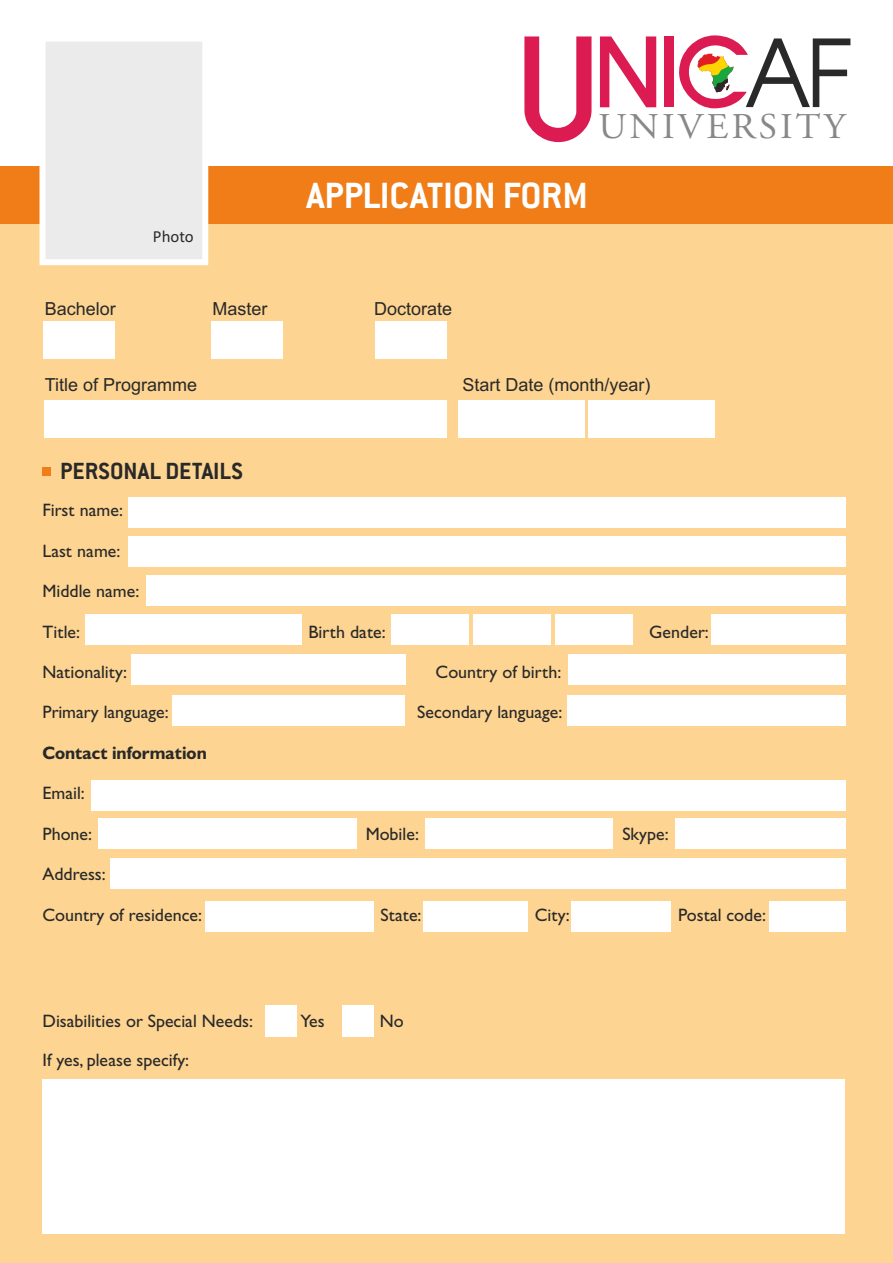
<style>
.page{position:relative;width:893px;height:1263px;background:#fff}
.page>*{position:absolute;margin:0;border:0;box-sizing:border-box;transform-origin:0 0}
.t1{font:700 105px "AG Front";color:#db1b51}
.t2{font:700 40.05px "Conduit ITC Hel";letter-spacing:-.005em;color:#fff}
.t3{font:36.15px "CF Garamond";letter-spacing:.085em;color:#888;scale:1.04 1}
.t4{font:700 25.65px "Conduit ITC Hel";color:#292929}
.t5{font:18px "Gill Sans Hel";color:#292929}
.t6{font:18px "Arial";color:#292929}
.t7{font:700 18px "Gill Sans Hel";color:#292929}
.t8{font:16.8px "Calibri";color:#292929}
.s1{font-size:153.45px}
.s2{font-family:"AG Front Normal";font-weight:400;color:#292929}
</style>
<div class="page">
<div style="left:0;top:168px;width:893px;height:1095px;background:#fdd491"></div>
<div style="left:0;top:166px;width:893px;height:58px;background:#f07d18"></div>
<div style="left:44px;top:321px;width:71px;height:38px;background:#fff"></div>
<div style="left:44px;top:400px;width:402px;height:38px;background:#fff"></div>
<div style="left:458px;top:400px;width:126px;height:38px;background:#fff"></div>
<div style="left:85px;top:614px;width:216px;height:30px;background:#fff"></div>
<div style="left:132px;top:654px;width:274px;height:31px;background:#fff"></div>
<div style="left:173px;top:695px;width:232px;height:30px;background:#fff"></div>
<div style="left:98px;top:818px;width:259px;height:31px;background:#fff"></div>
<div style="left:110px;top:858px;width:735px;height:30px;background:#fff"></div>
<svg style="left:39px;top:42px;width:170px;height:224px;background:#edecec"></svg>
<svg style="left:697px;top:53px;width:37px;height:40px"></svg>
<div style="left:212px;top:321px;width:71px;height:38px;background:#fff"></div>
<div style="left:375px;top:321px;width:72px;height:38px;background:#fff"></div>
<div style="left:391px;top:614px;width:78px;height:30px;background:#fff"></div>
<div style="left:473px;top:614px;width:78px;height:30px;background:#fff"></div>
<div style="left:556px;top:614px;width:77px;height:30px;background:#fff"></div>
<div style="left:711px;top:614px;width:134px;height:30px;background:#fff"></div>
<div style="left:568px;top:654px;width:277px;height:31px;background:#fff"></div>
<div style="left:567px;top:695px;width:278px;height:30px;background:#fff"></div>
<div style="left:425px;top:818px;width:187px;height:31px;background:#fff"></div>
<div style="left:675px;top:818px;width:170px;height:31px;background:#fff"></div>
<div style="left:205px;top:902px;width:168px;height:30px;background:#fff"></div>
<div style="left:424px;top:902px;width:104px;height:30px;background:#fff"></div>
<div style="left:571px;top:902px;width:100px;height:30px;background:#fff"></div>
<div style="left:769px;top:902px;width:76px;height:30px;background:#fff"></div>
<div style="left:265px;top:1005px;width:31px;height:31px;background:#fff"></div>
<div style="left:43px;top:1079px;width:802px;height:155px;background:#fff"></div>
<div style="left:343px;top:1005px;width:31px;height:31px;background:#fff"></div>
<div style="left:588px;top:400px;width:127px;height:38px;background:#fff"></div>
<div style="left:128px;top:497px;width:717px;height:30px;background:#fff"></div>
<div style="left:128px;top:536px;width:717px;height:31px;background:#fff"></div>
<div style="left:146px;top:575px;width:699px;height:31px;background:#fff"></div>
<div style="left:91px;top:780px;width:754px;height:30px;background:#fff"></div>
<div style="left:43px;top:467px;width:8px;height:9px;background:#f07d18"></div>
<h1 class="t1" style="left:512px;top:35px;width:340px"><span class="s1">U</span>NIC<span class="s2">AF</span></h1>
<h3 class="t3" style="left:598px;top:109px;width:239px">UNIVERSITY</h3>
<p class="t8" style="left:153px;top:229px;width:42px">Photo</p>
<h2 class="t2" style="left:306px;top:178px;width:283px">APPLICATION FORM</h2>
<p class="t6" style="left:45px;top:301px;width:73px">Bachelor</p>
<p class="t6" style="left:212px;top:301px;width:57px">Master</p>
<p class="t6" style="left:374px;top:301px;width:80px">Doctorate</p>
<p class="t6" style="left:45px;top:378px;width:154px">Title of Programme</p>
<p class="t6" style="left:462px;top:378px;width:190px">Start Date (month/year)</p>
<h3 class="t4" style="left:60px;top:460px;width:184px">PERSONAL DETAILS</h3>
<p class="t5" style="left:43px;top:502px;width:82px">First name:</p>
<p class="t5" style="left:43px;top:542px;width:79px">Last name:</p>
<p class="t5" style="left:43px;top:583px;width:98px">Middle name:</p>
<p class="t5" style="left:43px;top:623px;width:39px">Title:</p>
<p class="t5" style="left:308px;top:623px;width:79px">Birth date:</p>
<p class="t5" style="left:649px;top:623px;width:61px">Gender:</p>
<p class="t5" style="left:43px;top:663px;width:86px">Nationality:</p>
<p class="t5" style="left:436px;top:663px;width:127px">Country of birth:</p>
<p class="t5" style="left:43px;top:704px;width:128px">Primary language:</p>
<p class="t5" style="left:417px;top:704px;width:147px">Secondary language:</p>
<p class="t7" style="left:43px;top:744px;width:166px">Contact information</p>
<p class="t5" style="left:43px;top:785px;width:44px">Email:</p>
<p class="t5" style="left:43px;top:825px;width:51px">Phone:</p>
<p class="t5" style="left:366px;top:825px;width:55px">Mobile:</p>
<p class="t5" style="left:622px;top:825px;width:48px">Skype:</p>
<p class="t5" style="left:43px;top:866px;width:65px">Address:</p>
<p class="t5" style="left:43px;top:906px;width:161px">Country of residence:</p>
<p class="t5" style="left:380px;top:906px;width:43px">State:</p>
<p class="t5" style="left:535px;top:906px;width:36px">City:</p>
<p class="t5" style="left:678px;top:906px;width:89px">Postal code:</p>
<p class="t5" style="left:43px;top:1013px;width:212px">Disabilities or Special Needs:</p>
<p class="t5" style="left:301px;top:1013px;width:26px">Yes</p>
<p class="t5" style="left:380px;top:1013px;width:25px">No</p>
<p class="t5" style="left:43px;top:1051px;width:148px">If yes, please specify:</p>
</div>
